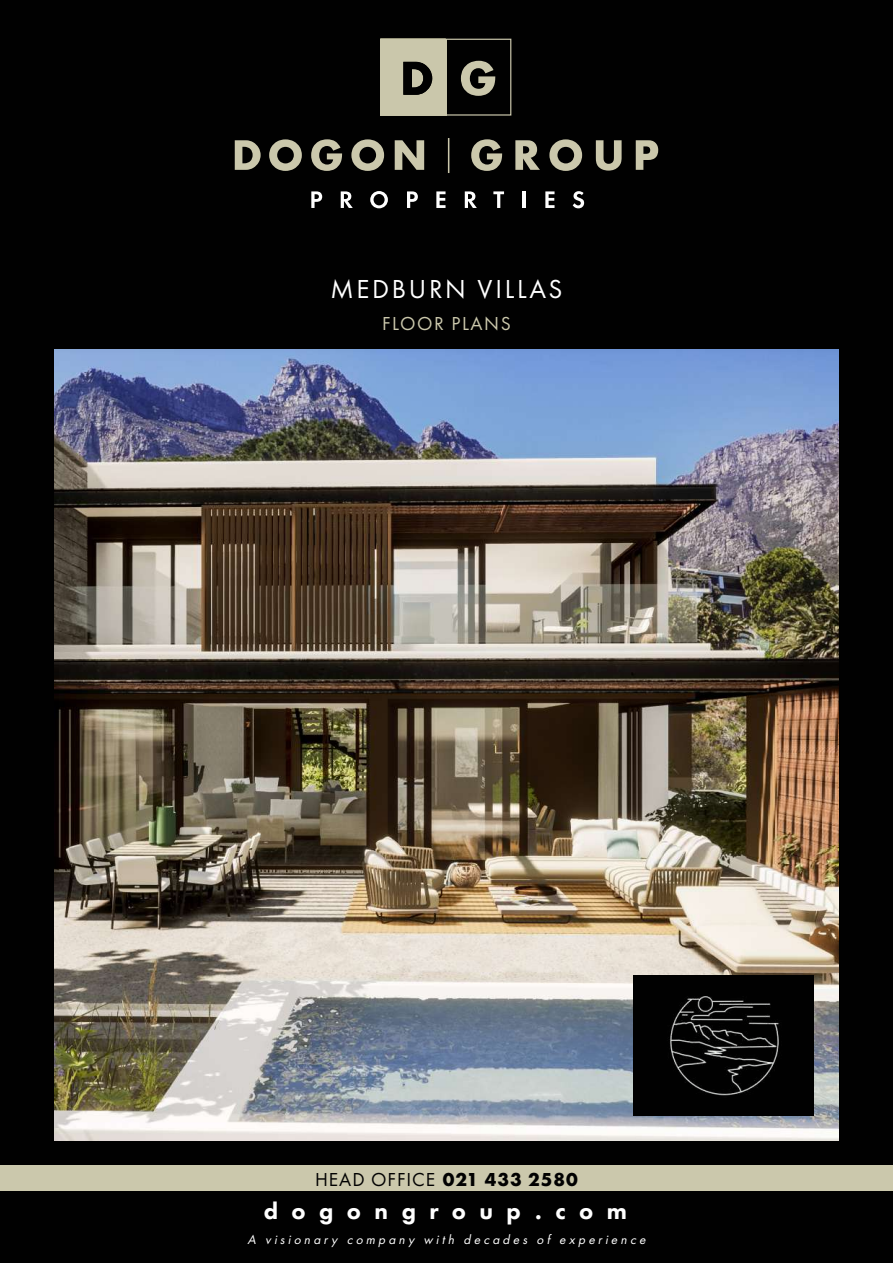
<style>
.page{position:relative;width:893px;height:1263px;background:#010101}
.page>*{position:absolute;margin:0;border:0;box-sizing:border-box;transform-origin:0 0}
.t1{font:27px "Futura PT";letter-spacing:.1em;color:#fff}
.t2{font:800 24px "Futura PT";letter-spacing:.56em;color:#fff}
.t3{font:19.5px "Futura PT";letter-spacing:.05em;color:#010101}
.t4{font:19.5px "Futura PT";letter-spacing:.08em;color:#cbc8ac}
.t5{font:italic 13.5px "Futura PT";color:#fff}
.s1{font-weight:700}
</style>
<div class="page">
<svg style="left:235px;top:140px;width:26px;height:30px"></svg>
<svg style="left:269px;top:139px;width:33px;height:32px"></svg>
<svg style="left:311px;top:139px;width:31px;height:32px"></svg>
<svg style="left:351px;top:139px;width:33px;height:32px"></svg>
<svg style="left:395px;top:140px;width:29px;height:30px"></svg>
<svg style="left:471px;top:139px;width:31px;height:32px"></svg>
<svg style="left:515px;top:140px;width:25px;height:30px"></svg>
<svg style="left:549px;top:139px;width:33px;height:32px"></svg>
<svg style="left:596px;top:140px;width:26px;height:31px"></svg>
<svg style="left:636px;top:140px;width:22px;height:30px"></svg>
<hr style="left:448px;top:138px;width:1px;height:35px;background:#cbc8ac">
<svg style="left:311px;top:191px;width:11px;height:17px"></svg>
<svg style="left:341px;top:191px;width:12px;height:17px"></svg>
<svg style="left:370px;top:191px;width:18px;height:17px"></svg>
<svg style="left:407px;top:191px;width:11px;height:17px"></svg>
<svg style="left:436px;top:191px;width:9px;height:17px"></svg>
<svg style="left:465px;top:191px;width:12px;height:17px"></svg>
<svg style="left:493px;top:191px;width:11px;height:17px"></svg>
<hr style="left:522px;top:191px;width:3px;height:17px;background:#fff">
<svg style="left:545px;top:191px;width:9px;height:17px"></svg>
<svg style="left:573px;top:191px;width:11px;height:17px"></svg>
<div style="left:445px;top:39px;width:66px;height:77px;background:#010101;border:1px solid #cbc8ac"></div>
<div style="left:380px;top:39px;width:66px;height:77px;background:#cbc8ac"></div>
<svg style="left:403px;top:62px;width:29px;height:33px"></svg>
<svg style="left:461px;top:61px;width:34px;height:35px"></svg>
<img style="left:54px;top:349px;width:785px;height:791px">
<div style="left:0;top:1166px;width:893px;height:25px;background:#cbc8ac"></div>
<div style="left:633px;top:975px;width:180px;height:140px;background:#010101"></div>
<img style="left:670px;top:996px;width:110px;height:100px">
<h1 class="t1" style="left:330px;top:273px;width:234px">MEDBURN VILLAS</h1>
<h3 class="t4" style="left:382px;top:311px;width:130px">FLOOR PLANS</h3>
<h3 class="t3" style="left:315px;top:1168px;width:264px">HEAD OFFICE <span class="s1">021 433 2580</span></h3>
<h2 class="t2" style="left:264px;top:1196px;width:365px">dogongroup.com</h2>
<p class="t5" style="left:247px;top:1231px;width:402px">A visionary company with decades of experience</p>
</div>
